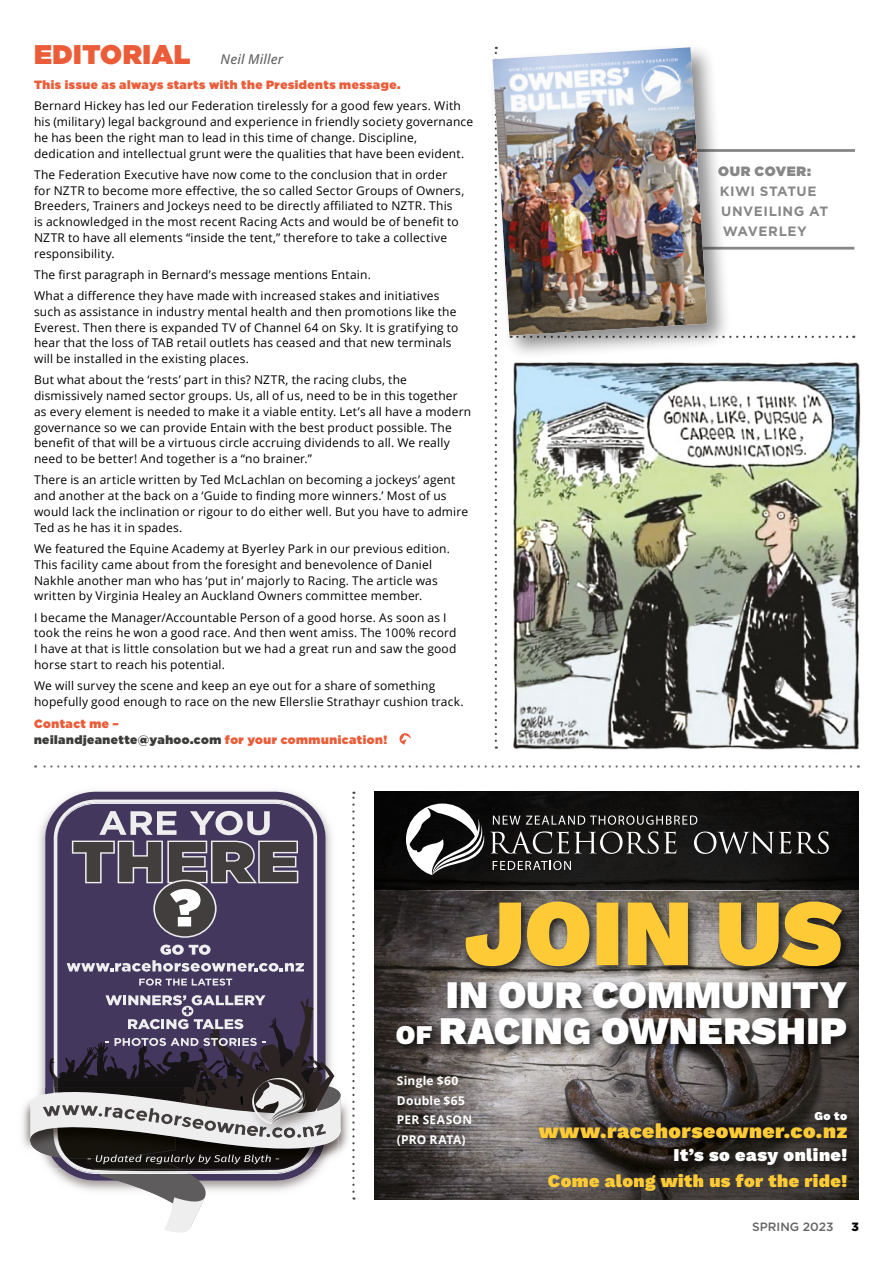
<style>
.page{position:relative;width:893px;height:1263px;background:#fff}
.page>*{position:absolute;margin:0;border:0;box-sizing:border-box;transform-origin:0 0}
.t1{font:900 39px/36px "Work Sans";letter-spacing:.01em;color:#fff;text-align:right}
.t2{font:900 21px "Work Sans";letter-spacing:.025em;color:#fecb37}
.t3{font:900 18px "Work Sans";letter-spacing:.025em;color:#fecb37}
.t4{font:900 18px "Work Sans";letter-spacing:.025em;color:#fff}
.t5{font:700 13.5px/20.1px "Gotham";letter-spacing:.04em;color:#878787}
.t6{font:italic 500 13.5px "Open Sans";letter-spacing:.01em;color:#646363}
.t7{font:900 13.5px "Gotham";letter-spacing:.045em;color:#878787}
.t8{font:12px/15.8px "Open Sans";letter-spacing:.015em;color:#000}
.t9{font:900 12px/16.5px "Gotham";letter-spacing:.04em;color:#eb5d39}
.t10{font:700 12px/19.5px "Open Sans";letter-spacing:.015em;color:#fff}
.t11{font:500 12px "Gotham";color:#646363}
.t12{font:900 12px "Work Sans";color:#fff}
.t13{font:900 12px "Gotham";color:#000}
.s1{font-family:"Gotham";font-weight:900;font-style:normal;font-size:27px;color:#eb5d39}
.s2{color:#3c3c3b}
.s3{font-size:27px}
</style>
<div class="page">
<svg style="left:736px;top:336px;width:118px;height:2px"></svg>
<svg style="left:35px;top:765px;width:816px;height:3px"></svg>
<svg style="left:400px;top:733px;width:11px;height:11px"></svg>
<img style="left:66px;top:790px;width:239px;height:9px">
<img style="left:22px;top:1101px;width:327px;height:50px">
<svg style="left:30px;top:799px;width:311px;height:433px"></svg>
<svg style="left:495px;top:361px;width:2px;height:388px"></svg>
<svg style="left:352px;top:792px;width:3px;height:407px"></svg>
<img style="left:374px;top:890px;width:485px;height:309px">
<div style="left:393px;top:978px;width:465px;height:78px;background:#000;opacity:.75"></div>
<div style="left:462px;top:898px;width:392px;height:81px;background:#000;opacity:.75"></div>
<svg style="left:465px;top:902px;width:377px;height:64px;background:#c3a246"></svg>
<div style="left:535px;top:1108px;width:324px;height:69px;background:#000;opacity:.75"></div>
<svg style="left:374px;top:792px;width:485px;height:98px;background:#0e0d0d"></svg>
<svg style="left:406px;top:803px;width:423px;height:72px;background:#353433"></svg>
<hr style="left:686px;top:149px;width:169px;height:3px;background:#878787">
<hr style="left:691px;top:247px;width:163px;height:3px;background:#878787">
<img style="left:512px;top:362px;width:349px;height:388px">
<div style="left:487px;top:42px;width:245px;height:318px;background:#000;opacity:.45"></div>
<img style="left:492px;top:47px;width:215px;height:289px">
<p class="t6" style="left:34px;top:50px;width:251px"><span class="s1">EDITORIAL</span> Neil Miller</p>
<p class="t9" style="left:34px;top:76px;width:368px">This issue as always starts with the Presidents message.</p>
<p class="t8" style="left:34px;top:98px;width:441px">Bernard Hickey has led our Federation tirelessly for a good few years. With his (military) legal background and experience in friendly society governance he has been the right man to lead in this time of change. Discipline, dedication and intellectual grunt were the qualities that have been evident.</p>
<p class="t8" style="left:34px;top:166px;width:432px">The Federation Executive have now come to the conclusion that in order for NZTR to become more effective, the so called Sector Groups of Owners, Breeders, Trainers and Jockeys need to be directly affiliated to NZTR. This is acknowledged in the most recent Racing Acts and would be of benefit to NZTR to have all elements “inside the tent,” therefore to take a collective responsibility.</p>
<p class="t8" style="left:34px;top:264px;width:407px;line-height:21.3px">The first paragraph in Bernard’s message mentions Entain.<br>What a difference they have made with increased stakes and initiatives</p>
<p class="t8" style="left:34px;top:303px;width:426px">such as assistance in industry mental health and then promotions like the Everest. Then there is expanded TV of Channel 64 on Sky. It is gratifying to hear that the loss of TAB retail outlets has ceased and that new terminals will be installed in the existing places.</p>
<p class="t8" style="left:34px;top:372px;width:439px">But what about the ‘rests’ part in this? NZTR, the racing clubs, the dismissively named sector groups. Us, all of us, need to be in this together as every element is needed to make it a viable entity. Let’s all have a modern governance so we can provide Entain with the best product possible. The benefit of that will be a virtuous circle accruing dividends to all. We really need to be better! And together is a “no brainer.”</p>
<p class="t8" style="left:34px;top:472px;width:436px">There is an article written by Ted McLachlan on becoming a jockeys’ agent and another at the back on a ‘Guide to finding more winners.’ Most of us would lack the inclination or rigour to do either well. But you have to admire Ted as he has it in spades.</p>
<p class="t8" style="left:34px;top:540px;width:417px">We featured the Equine Academy at Byerley Park in our previous edition.<br>This facility came about from the foresight and benevolence of Daniel Nakhle another man who has ‘put in’ majorly to Racing. The article was written by Virginia Healey an Auckland Owners committee member.</p>
<p class="t8" style="left:34px;top:609px;width:424px">I became the Manager/Accountable Person of a good horse. As soon as I took the reins he won a good race. And then went amiss. The 100% record I have at that is little consolation but we had a great run and saw the good horse start to reach his potential.</p>
<p class="t8" style="left:34px;top:677px;width:431px">We will survey the scene and keep an eye out for a share of something hopefully good enough to race on the new Ellerslie Strathayr cushion track.</p>
<p class="t9" style="left:34px;top:715px;width:355px">Contact me –<br><span class="s2">neilandjeanette@yahoo.com</span> for your communication!</p>
<p class="t7" style="left:718px;top:161px;width:94px">OUR COVER:</p>
<p class="t5" style="left:720px;top:181px;width:110px">KIWI STATUE<br>UNVEILING AT<br>WAVERLEY</p>
<h1 class="t1" style="left:396px;top:975px;width:453px">IN OUR COMMUNITY<br><span class="s3">OF</span> RACING OWNERSHIP</h1>
<p class="t10" style="left:397px;top:1071px;width:77px">Single $60<br>Double $65<br>PER SEASON (PRO RATA)</p>
<p class="t12" style="left:814px;top:1106px;width:34px">Go to</p>
<h2 class="t2" style="left:539px;top:1114px;width:310px">www.racehorseowner.co.nz</h2>
<h3 class="t4" style="left:673px;top:1141px;width:175px">It’s so easy online!</h3>
<h3 class="t3" style="left:548px;top:1167px;width:301px">Come along with us for the ride!</h3>
<p class="t11" style="left:752px;top:1218px;width:83px">SPRING 2023</p>
<p class="t13" style="left:851px;top:1218px;width:9px">3</p>
</div>
